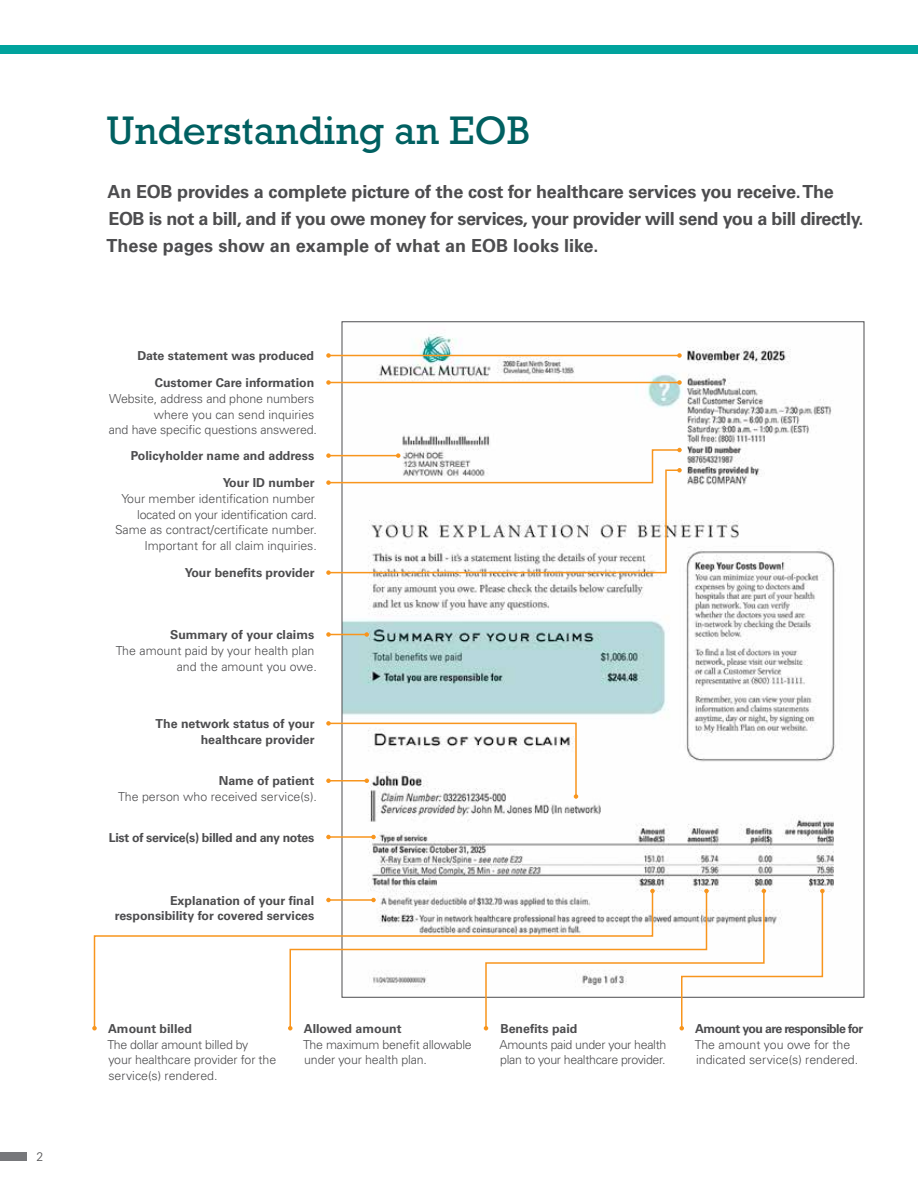
<style>
.page{position:relative;width:918px;height:1188px;background:#fff}
.page>*{position:absolute;margin:0;border:0;box-sizing:border-box;transform-origin:0 0}
.t1{font:40.5px "Rockwell Std";color:#006061}
.t2{font:700 18px/27px "Univers LT Std";letter-spacing:-.01em;color:#4d4d4f}
.t3{font:300 12.3px/15.8px "Univers LT Std";letter-spacing:-.01em;color:#4d4d4f}
.t4{font:700 12.3px/15.8px "Univers LT Std";color:#4d4d4f;text-align:right}
.t5{font:700 12.3px "Univers LT Std";letter-spacing:-.025em;color:#4d4d4f}
.t6{font:700 12.3px "Univers LT Std";letter-spacing:-.05em;color:#4d4d4f}
</style>
<div class="page">
<img style="left:344px;top:334px;width:492px;height:558px">
<div style="left:0;top:45px;width:918px;height:9px;background:#00a39d"></div>
<div style="left:0;top:1152px;width:27px;height:9px;background:#77787b"></div>
<svg style="left:677px;top:353px;width:5px;height:5px"></svg>
<svg style="left:326px;top:353px;width:5px;height:5px"></svg>
<hr style="left:328px;top:355px;width:352px;height:1px;background:#f8951d">
<svg style="left:677px;top:380px;width:5px;height:5px"></svg>
<svg style="left:326px;top:380px;width:5px;height:5px"></svg>
<hr style="left:328px;top:382px;width:352px;height:1px;background:#f8951d">
<svg style="left:326px;top:448px;width:356px;height:127px"></svg>
<svg style="left:364px;top:632px;width:5px;height:5px"></svg>
<svg style="left:326px;top:632px;width:5px;height:5px"></svg>
<hr style="left:328px;top:634px;width:39px;height:1px;background:#f8951d">
<svg style="left:326px;top:721px;width:252px;height:78px"></svg>
<hr style="left:328px;top:780px;width:39px;height:2px;background:#f8951d">
<svg style="left:371px;top:835px;width:5px;height:4px"></svg>
<svg style="left:326px;top:835px;width:5px;height:4px"></svg>
<hr style="left:328px;top:836px;width:46px;height:2px;background:#f8951d">
<svg style="left:93px;top:935px;width:196px;height:95px"></svg>
<svg style="left:289px;top:890px;width:195px;height:140px"></svg>
<svg style="left:484px;top:889px;width:341px;height:141px"></svg>
<p class="t3" style="left:36px;top:1149px;width:8px">2</p>
<h1 class="t1" style="left:107px;top:107px;width:425px">Understanding an EOB</h1>
<h2 class="t2" style="left:107px;top:178px;width:758px">An EOB provides a complete picture of the cost for healthcare services you receive. The<br>EOB is not a bill, and if you owe money for services, your provider will send you a bill directly.<br>These pages show an example of what an EOB looks like.</h2>
<p class="t4" style="left:137px;top:348px;width:178px">Date statement was produced</p>
<p class="t4" style="left:155px;top:375px;width:161px">Customer Care information</p>
<p class="t3" style="left:109px;top:391px;width:210px;text-align:right">Website, address and phone numbers where you can send inquiries<br>and have specific questions answered.</p>
<p class="t4" style="left:131px;top:448px;width:185px">Policyholder name and address</p>
<p class="t4" style="left:223px;top:475px;width:93px">Your ID number</p>
<p class="t3" style="left:115px;top:491px;width:203px;text-align:right">Your member identification number located on your identification card.<br>Same as contract/certificate number.<br>Important for all claim inquiries.</p>
<p class="t4" style="left:185px;top:565px;width:131px">Your benefits provider</p>
<p class="t4" style="left:170px;top:627px;width:146px">Summary of your claims</p>
<p class="t3" style="left:116px;top:643px;width:203px;text-align:right">The amount paid by your health plan and the amount you owe.</p>
<p class="t4" style="left:156px;top:716px;width:161px">The network status of your healthcare provider</p>
<p class="t4" style="left:219px;top:773px;width:97px">Name of patient</p>
<p class="t3" style="left:118px;top:789px;width:200px">The person who received service(s).</p>
<p class="t5" style="left:109px;top:830px;width:207px">List of service(s) billed and any notes</p>
<p class="t4" style="left:115px;top:892px;width:201px">Explanation of your final responsibility for covered services</p>
<p class="t4" style="left:108px;top:1021px;width:85px">Amount billed</p>
<p class="t3" style="left:107px;top:1036px;width:170px">The dollar amount billed by<br>your healthcare provider for the service(s) rendered.</p>
<p class="t4" style="left:304px;top:1021px;width:99px">Allowed amount</p>
<p class="t3" style="left:303px;top:1036px;width:170px">The maximum benefit allowable under your health plan.</p>
<p class="t4" style="left:500px;top:1021px;width:79px">Benefits paid</p>
<p class="t3" style="left:500px;top:1036px;width:168px">Amounts paid under your health plan to your healthcare provider.</p>
<p class="t6" style="left:695px;top:1021px;width:169px">Amount you are responsible for</p>
<p class="t3" style="left:695px;top:1036px;width:165px">The amount you owe for the indicated service(s) rendered.</p>
</div>
